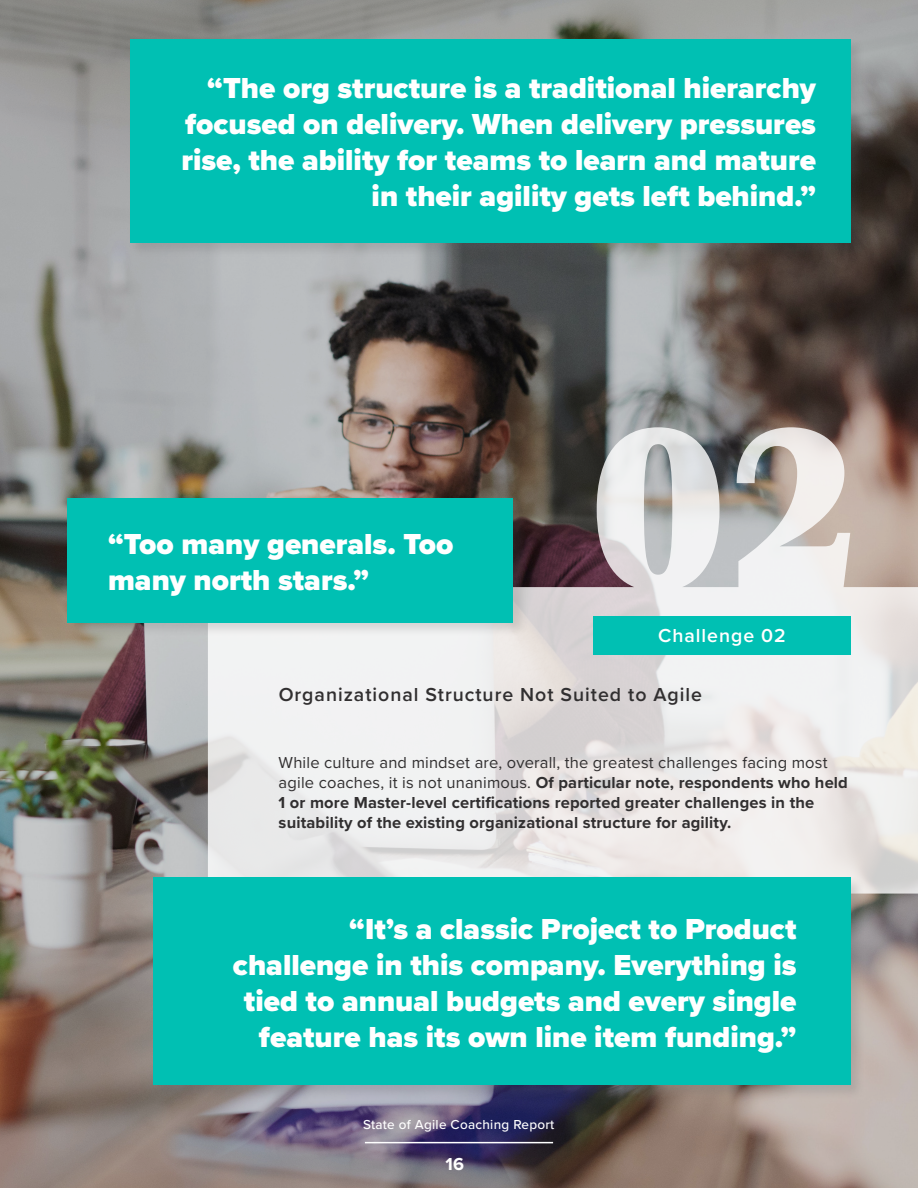
<style>
.page{position:relative;width:918px;height:1188px;background:#fff}
.page>*{position:absolute;margin:0;border:0;box-sizing:border-box;transform-origin:0 0}
.t1{font:900 30px/36px "Proxima Nova";color:#fff;text-align:right}
.t2{font:600 19.5px "Proxima Nova";letter-spacing:.05em;color:#312f30}
.t3{font:600 19.5px "Proxima Nova";letter-spacing:.05em;color:#fff}
.t4{font:700 18px "Proxima Nova";color:#fff}
.t5{font:700 16.5px/19.8px "Proxima Nova";letter-spacing:.01em;color:#312f30}
.t6{font:500 13.5px "Proxima Nova";letter-spacing:.02em;color:#fff}
.s1{font-weight:400}
</style>
<div class="page">
<img style="left:0;top:0;width:918px;height:1188px">
<svg style="left:208px;top:427px;width:710px;height:467px"></svg>
<div style="left:66px;top:496px;width:462px;height:141px;background:#58595b;opacity:.2"></div>
<div style="left:68px;top:498px;width:445px;height:124px;background:#00c0b3"></div>
<div style="left:128px;top:38px;width:738px;height:220px;background:#58595b;opacity:.2"></div>
<div style="left:130px;top:39px;width:720px;height:204px;background:#00c0b3"></div>
<div style="left:152px;top:876px;width:714px;height:224px;background:#58595b;opacity:.2"></div>
<div style="left:153px;top:877px;width:697px;height:208px;background:#00c0b3"></div>
<hr style="left:365px;top:1142px;width:188px;height:1px;background:#fff">
<div style="left:593px;top:616px;width:257px;height:39px;background:#00c0b3"></div>
<p class="t1" style="left:181px;top:69px;width:636px">“The org structure is a traditional hierarchy focused on delivery. When delivery pressures rise, the ability for teams to learn and mature in their agility gets left behind.”</p>
<p class="t1" style="left:108px;top:526px;width:347px;text-align:left">“Too many generals. Too many north stars.”</p>
<p class="t3" style="left:658px;top:621px;width:129px">Challenge 02</p>
<p class="t2" style="left:279px;top:680px;width:425px">Organizational Structure Not Suited to Agile</p>
<p class="t5" style="left:279px;top:752px;width:571px"><span class="s1">While culture and mindset are, overall, the greatest challenges facing most agile coaches, it is not unanimous.</span> Of particular note, respondents who held 1 or more Master-level certifications reported greater challenges in the suitability of the existing organizational structure for agility.</p>
<p class="t1" style="left:233px;top:911px;width:565px">“It’s a classic Project to Product challenge in this company. Everything is tied to annual budgets and every single feature has its own line item funding.”</p>
<p class="t6" style="left:363px;top:1115px;width:193px">State of Agile Coaching Report</p>
<p class="t4" style="left:445px;top:1151px;width:20px">16</p>
</div>
